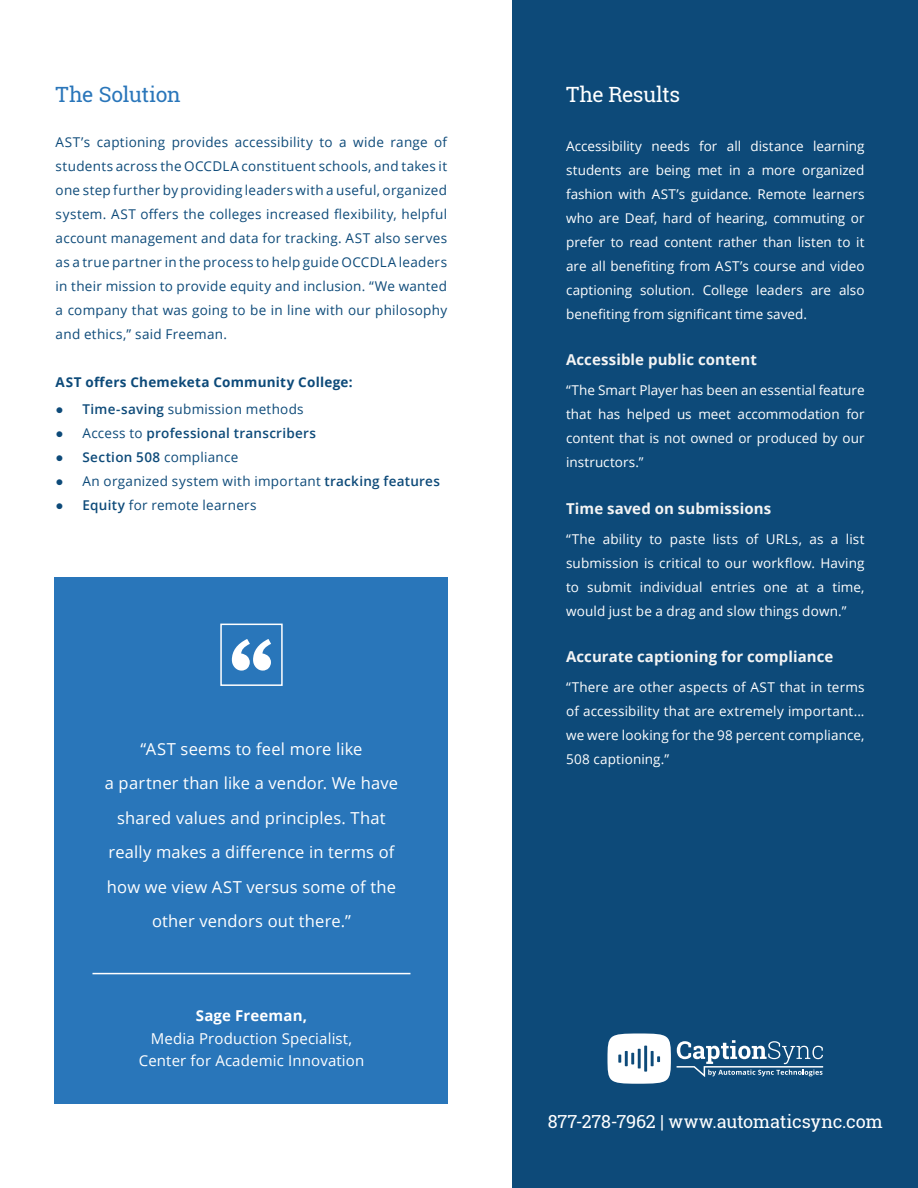
<style>
.page{position:relative;width:918px;height:1188px;background:#fff}
.page>*{position:absolute;margin:0;border:0;box-sizing:border-box;transform-origin:0 0}
.t1{font:21px "Roboto Slab";letter-spacing:-.02em;color:#2a76ba}
.t2{font:21px "Roboto Slab";letter-spacing:-.02em;color:#fff}
.t3{font:18px "Roboto Slab";letter-spacing:-.01em;color:#fff}
.t4{font:16.5px/34.5px "Open Sans";letter-spacing:.01em;color:#fff;text-align:center}
.t5{font:700 15px "Open Sans";letter-spacing:.005em;color:#f4f4f4}
.t6{font:15px/22.5px "Open Sans";letter-spacing:.01em;color:#fff;text-align:center}
.t7{font:700 15px "Open Sans";letter-spacing:.01em;color:#fff}
.t8{font:13.5px/24px "Open Sans";letter-spacing:.005em;color:#fff;text-align:justify}
.t9{font:13.5px/24px "Open Sans";letter-spacing:.02em;color:#0d4a79;text-align:justify}
.t10{font:600 13.5px "Open Sans";letter-spacing:.02em;color:#0d4a79}
.t11{font:700 13.5px "Open Sans";letter-spacing:.02em;color:#0d4a79}
.s1{font-family:"Arial"}
.s2{font-weight:600}
.s3{font-family:"Arial";font-weight:400}
.s4{font-weight:400}
</style>
<div class="page">
<div style="left:513px;top:0;width:405px;height:1188px;background:#0d4a79"></div>
<div style="left:55px;top:577px;width:393px;height:526px;background:#2976ba"></div>
<div style="left:220px;top:624px;width:63px;height:62px;border:2px solid #fff"></div>
<svg style="left:232px;top:639px;width:39px;height:32px"></svg>
<hr style="left:92px;top:973px;width:318px;height:1px;background:#fff">
<svg style="left:608px;top:1034px;width:63px;height:50px;background:#d9e3ea"></svg>
<svg style="left:677px;top:1040px;width:146px;height:37px"></svg>
<h1 class="t1" style="left:56px;top:80px;width:127px">The Solution</h1>
<p class="t9" style="left:56px;top:130px;width:393px">AST’s captioning provides accessibility to a wide range of students across the OCCDLA constituent schools, and takes it one step further by providing leaders with a useful, organized system. AST offers the colleges increased flexibility, helpful account management and data for tracking. AST also serves as a true partner in the process to help guide OCCDLA leaders in their mission to provide equity and inclusion. “We wanted a company that was going to be in line with our philosophy and ethics,” said Freeman.</p>
<p class="t11" style="left:56px;top:373px;width:299px">AST offers Chemeketa Community College:</p>
<p class="t9" style="left:56px;top:397px;width:250px"><span class="s1">●</span> <span class="s2">Time-saving</span> submission methods</p>
<p class="t10" style="left:56px;top:424px;width:262px"><span class="s3">●</span> <span class="s4">Access to</span> professional transcribers</p>
<p class="t10" style="left:56px;top:448px;width:184px"><span class="s3">●</span> Section 508 <span class="s4">compliance</span></p>
<p class="t9" style="left:56px;top:469px;width:386px"><span class="s1">●</span> An organized system with important <span class="s2">tracking features</span></p>
<p class="t9" style="left:56px;top:493px;width:203px"><span class="s1">●</span> <span class="s2">Equity</span> for remote learners</p>
<p class="t4" style="left:105px;top:731px;width:295px">“AST seems to feel more like<br>a partner than like a vendor. We have shared values and principles. That really makes a difference in terms of how we view AST versus some of the other vendors out there.”</p>
<p class="t7" style="left:196px;top:1005px;width:113px">Sage Freeman,</p>
<p class="t6" style="left:139px;top:1026px;width:227px">Media Production Specialist,<br>Center for Academic Innovation</p>
<h1 class="t2" style="left:566px;top:80px;width:116px">The Results</h1>
<p class="t8" style="left:566px;top:134px;width:300px">Accessibility needs for all distance learning students are being met in a more organized fashion with AST’s guidance. Remote learners who are Deaf, hard of hearing, commuting or prefer to read content rather than listen to it are all benefiting from AST’s course and video captioning solution. College leaders are also benefiting from significant time saved.</p>
<p class="t5" style="left:566px;top:349px;width:192px">Accessible public content</p>
<p class="t8" style="left:566px;top:378px;width:300px">“The Smart Player has been an essential feature that has helped us meet accommodation for content that is not owned or produced by our instructors.”</p>
<p class="t5" style="left:566px;top:498px;width:207px">Time saved on submissions</p>
<p class="t8" style="left:566px;top:527px;width:300px">“The ability to paste lists of URLs, as a list submission is critical to our workflow. Having to submit individual entries one at a time, would just be a drag and slow things down.”</p>
<p class="t5" style="left:566px;top:646px;width:269px">Accurate captioning for compliance</p>
<p class="t8" style="left:566px;top:675px;width:300px">“There are other aspects of AST that in terms of accessibility that are extremely important... we were looking for the 98 percent compliance, 508 captioning.”</p>
<h2 class="t3" style="left:548px;top:1109px;width:336px">877-278-7962 | www.automaticsync.com</h2>
</div>
